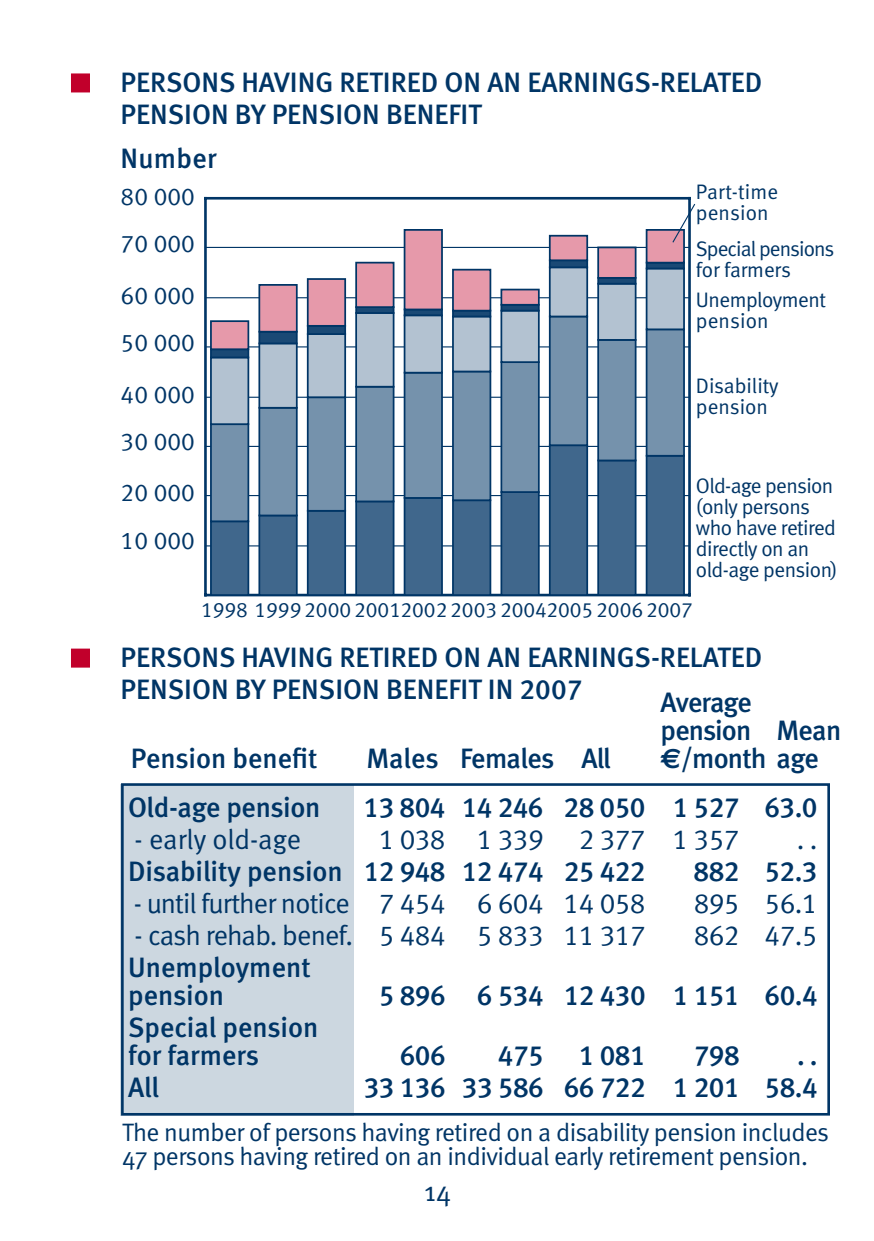
<style>
.page{position:relative;width:874px;height:1241px;background:#fff}
.page>*{position:absolute;margin:0;border:0;box-sizing:border-box;transform-origin:0 0}
.t1{font:28px/28px "Meta Medium LF";color:#003566}
.t2{font:28px "Meta Normal LF";letter-spacing:-.02em;color:#003566}
.t3{font:28px "Meta Medium LF";letter-spacing:-.02em;color:#003566}
.t4{font:28px/28px "Meta Medium LF";letter-spacing:-.03em;color:#003566}
.t5{font:28px "Meta Normal";color:#003566}
.t6{font:25.2px/24.5px "Meta Normal";letter-spacing:-.02em;color:#003566}
.t7{font:24.5px "Meta Normal LF";color:#003566}
.t8{font:21px/21px "Meta Normal LF";letter-spacing:-.015em;color:#003566}
.t9{font:21px/21px "Meta Normal LF";letter-spacing:-.045em;color:#003566}
.t10{font:21px/21px "Meta Normal LF";letter-spacing:.005em;color:#003566}
.s1{font-family:"Euro Sans";font-weight:700}
</style>
<div class="page">
<div style="left:121px;top:784px;width:233px;height:331px;background:#ccd7e0"></div>
<div style="left:121px;top:783px;width:708px;height:332px;border:3px solid #003566"></div>
<hr style="left:205px;top:545px;width:484px;height:1px;background:#003566">
<hr style="left:205px;top:495px;width:484px;height:1px;background:#003566">
<hr style="left:205px;top:446px;width:484px;height:1px;background:#003566">
<hr style="left:205px;top:396px;width:484px;height:2px;background:#003566">
<hr style="left:205px;top:346px;width:484px;height:1px;background:#003566">
<hr style="left:205px;top:297px;width:484px;height:1px;background:#003566">
<hr style="left:205px;top:247px;width:484px;height:1px;background:#003566">
<hr style="left:205px;top:197px;width:484px;height:2px;background:#003566">
<hr style="left:688px;top:198px;width:2px;height:397px;background:#003566">
<hr style="left:205px;top:594px;width:484px;height:2px;background:#003566">
<hr style="left:204px;top:198px;width:3px;height:397px;background:#003566">
<div style="left:210px;top:520px;width:39px;height:76px;background:#40678c;border:2px solid #003566"></div>
<div style="left:258px;top:514px;width:39px;height:82px;background:#40678c;border:2px solid #003566"></div>
<div style="left:307px;top:510px;width:39px;height:86px;background:#40678c;border:2px solid #003566"></div>
<div style="left:355px;top:500px;width:39px;height:96px;background:#40678c;border:2px solid #003566"></div>
<div style="left:403px;top:497px;width:40px;height:99px;background:#40678c;border:2px solid #003566"></div>
<div style="left:452px;top:499px;width:39px;height:97px;background:#40678c;border:2px solid #003566"></div>
<div style="left:500px;top:491px;width:39px;height:105px;background:#40678c;border:2px solid #003566"></div>
<div style="left:549px;top:444px;width:39px;height:152px;background:#40678c;border:2px solid #003566"></div>
<div style="left:597px;top:459px;width:39px;height:137px;background:#40678c;border:2px solid #003566"></div>
<div style="left:645px;top:455px;width:39px;height:141px;background:#40678c;border:2px solid #003566"></div>
<div style="left:210px;top:423px;width:39px;height:99px;background:#7592ac;border:2px solid #003566"></div>
<div style="left:258px;top:407px;width:39px;height:109px;background:#7592ac;border:2px solid #003566"></div>
<div style="left:307px;top:396px;width:39px;height:115px;background:#7592ac;border:2px solid #003566"></div>
<div style="left:355px;top:386px;width:39px;height:116px;background:#7592ac;border:2px solid #003566"></div>
<div style="left:403px;top:372px;width:40px;height:127px;background:#7592ac;border:2px solid #003566"></div>
<div style="left:452px;top:370px;width:39px;height:131px;background:#7592ac;border:2px solid #003566"></div>
<div style="left:500px;top:361px;width:39px;height:132px;background:#7592ac;border:2px solid #003566"></div>
<div style="left:549px;top:315px;width:39px;height:131px;background:#7592ac;border:2px solid #003566"></div>
<div style="left:597px;top:339px;width:39px;height:122px;background:#7592ac;border:2px solid #003566"></div>
<div style="left:645px;top:328px;width:39px;height:128px;background:#7592ac;border:2px solid #003566"></div>
<div style="left:210px;top:356px;width:39px;height:69px;background:#b3c2d1;border:2px solid #003566"></div>
<div style="left:258px;top:342px;width:39px;height:66px;background:#b3c2d1;border:2px solid #003566"></div>
<div style="left:307px;top:333px;width:39px;height:65px;background:#b3c2d1;border:2px solid #003566"></div>
<div style="left:355px;top:312px;width:39px;height:75px;background:#b3c2d1;border:2px solid #003566"></div>
<div style="left:403px;top:314px;width:40px;height:59px;background:#b3c2d1;border:2px solid #003566"></div>
<div style="left:452px;top:315px;width:39px;height:57px;background:#b3c2d1;border:2px solid #003566"></div>
<div style="left:500px;top:310px;width:39px;height:53px;background:#b3c2d1;border:2px solid #003566"></div>
<div style="left:549px;top:266px;width:39px;height:51px;background:#b3c2d1;border:2px solid #003566"></div>
<div style="left:597px;top:283px;width:39px;height:58px;background:#b3c2d1;border:2px solid #003566"></div>
<div style="left:645px;top:268px;width:39px;height:62px;background:#b3c2d1;border:2px solid #003566"></div>
<div style="left:210px;top:348px;width:39px;height:10px;background:#1a4975;border:2px solid #003566"></div>
<div style="left:258px;top:331px;width:39px;height:13px;background:#1a4975;border:2px solid #003566"></div>
<div style="left:307px;top:325px;width:39px;height:10px;background:#1a4975;border:2px solid #003566"></div>
<svg style="left:355px;top:308px;width:39px;height:6px"></svg>
<svg style="left:403px;top:310px;width:40px;height:6px"></svg>
<svg style="left:452px;top:311px;width:39px;height:6px"></svg>
<svg style="left:500px;top:306px;width:39px;height:5px"></svg>
<div style="left:549px;top:259px;width:39px;height:9px;background:#1a4975;border:2px solid #003566"></div>
<svg style="left:597px;top:279px;width:39px;height:5px"></svg>
<svg style="left:645px;top:263px;width:39px;height:6px"></svg>
<div style="left:210px;top:320px;width:39px;height:30px;background:#e699aa;border:2px solid #003566"></div>
<div style="left:258px;top:284px;width:39px;height:48px;background:#e699aa;border:2px solid #003566"></div>
<div style="left:307px;top:278px;width:39px;height:49px;background:#e699aa;border:2px solid #003566"></div>
<div style="left:355px;top:262px;width:39px;height:46px;background:#e699aa;border:2px solid #003566"></div>
<div style="left:403px;top:229px;width:40px;height:81px;background:#e699aa;border:2px solid #003566"></div>
<div style="left:452px;top:269px;width:39px;height:42px;background:#e699aa;border:2px solid #003566"></div>
<div style="left:500px;top:289px;width:39px;height:17px;background:#e699aa;border:2px solid #003566"></div>
<div style="left:549px;top:235px;width:39px;height:26px;background:#e699aa;border:2px solid #003566"></div>
<div style="left:597px;top:246px;width:39px;height:33px;background:#e699aa;border:2px solid #003566"></div>
<div style="left:645px;top:229px;width:39px;height:34px;background:#e699aa;border:2px solid #003566"></div>
<svg style="left:671px;top:202px;width:25px;height:42px"></svg>
<div style="left:71px;top:73px;width:19px;height:19px;background:#c1002b"></div>
<div style="left:71px;top:648px;width:19px;height:19px;background:#c1002b"></div>
<p class="t1" style="left:121px;top:67px;width:643px;line-height:31.5px">PERSONS HAVING RETIRED ON AN EARNINGS-RELATED<br>PENSION BY PENSION BENEFIT</p>
<p class="t1" style="left:121px;top:144px;width:97px">Number</p>
<p class="t7" style="left:121px;top:182px;width:76px">80 000</p>
<p class="t7" style="left:121px;top:229px;width:76px">70 000</p>
<p class="t7" style="left:121px;top:281px;width:76px">60 000</p>
<p class="t7" style="left:121px;top:328px;width:76px">50 000</p>
<p class="t7" style="left:121px;top:380px;width:76px">40 000</p>
<p class="t7" style="left:121px;top:427px;width:76px">30 000</p>
<p class="t7" style="left:121px;top:478px;width:76px">20 000</p>
<p class="t7" style="left:121px;top:526px;width:76px">10 000</p>
<p class="t10" style="left:695px;top:181px;width:84px">Part-time pension</p>
<p class="t9" style="left:695px;top:238px;width:140px">Special pensions for farmers</p>
<p class="t8" style="left:695px;top:289px;width:131px">Unemployment pension</p>
<p class="t8" style="left:695px;top:375px;width:84px">Disability pension</p>
<p class="t8" style="left:695px;top:475px;width:143px">Old-age pension (only persons who have retired directly on an old-age pension)</p>
<p class="t8" style="left:201px;top:598px;width:493px">1998 199920002001200220032004200520062007</p>
<p class="t1" style="left:121px;top:641px;width:643px;line-height:31.5px">PERSONS HAVING RETIRED ON AN EARNINGS-RELATED<br>PENSION BY PENSION BENEFIT IN 2007</p>
<p class="t4" style="left:660px;top:688px;width:160px">Average pension <span class="s1">e</span>/month age</p>
<p class="t1" style="left:776px;top:716px;width:66px">Mean</p>
<p class="t1" style="left:131px;top:744px;width:188px">Pension benefit</p>
<p class="t3" style="left:366px;top:742px;width:246px">Males Females All</p>
<p class="t1" style="left:128px;top:793px;width:194px">Old-age pension</p>
<p class="t3" style="left:363px;top:791px;width:455px">13 804 14 246 28 050 1 527 63.0</p>
<p class="t2" style="left:134px;top:823px;width:168px">- early old-age</p>
<p class="t2" style="left:378px;top:823px;width:362px">1 038 1 339 2 377 1 357</p>
<p class="t2" style="left:796px;top:823px;width:22px">. .</p>
<p class="t1" style="left:128px;top:856px;width:519px">Disability pension 12 948 12 474 25 422</p>
<p class="t1" style="left:693px;top:856px;width:125px">882 52.3</p>
<p class="t2" style="left:134px;top:887px;width:513px">- until further notice 7 454 6 604 14 058</p>
<p class="t2" style="left:693px;top:887px;width:125px">895 56.1</p>
<p class="t2" style="left:134px;top:919px;width:512px">- cash rehab. benef. 5 484 5 833 11 317</p>
<p class="t2" style="left:693px;top:919px;width:125px">862 47.5</p>
<p class="t1" style="left:128px;top:953px;width:184px">Unemployment pension</p>
<p class="t3" style="left:379px;top:979px;width:440px">5 896 6 534 12 430 1 151 60.4</p>
<p class="t1" style="left:128px;top:1012px;width:192px">Special pension for farmers</p>
<p class="t1" style="left:400px;top:1040px;width:47px">606</p>
<p class="t1" style="left:498px;top:1040px;width:47px">475</p>
<p class="t1" style="left:579px;top:1040px;width:68px">1 081</p>
<p class="t1" style="left:693px;top:1040px;width:47px">798</p>
<p class="t1" style="left:797px;top:1040px;width:22px">. .</p>
<p class="t1" style="left:128px;top:1072px;width:32px">All</p>
<p class="t3" style="left:364px;top:1070px;width:455px">33 136 33 586 66 722 1 201 58.4</p>
<p class="t6" style="left:122px;top:1119px;width:708px">The number of persons having retired on a disability pension includes<br>47 persons having retired on an individual early retirement pension.</p>
<p class="t5" style="left:424px;top:1175px;width:28px">14</p>
</div>
